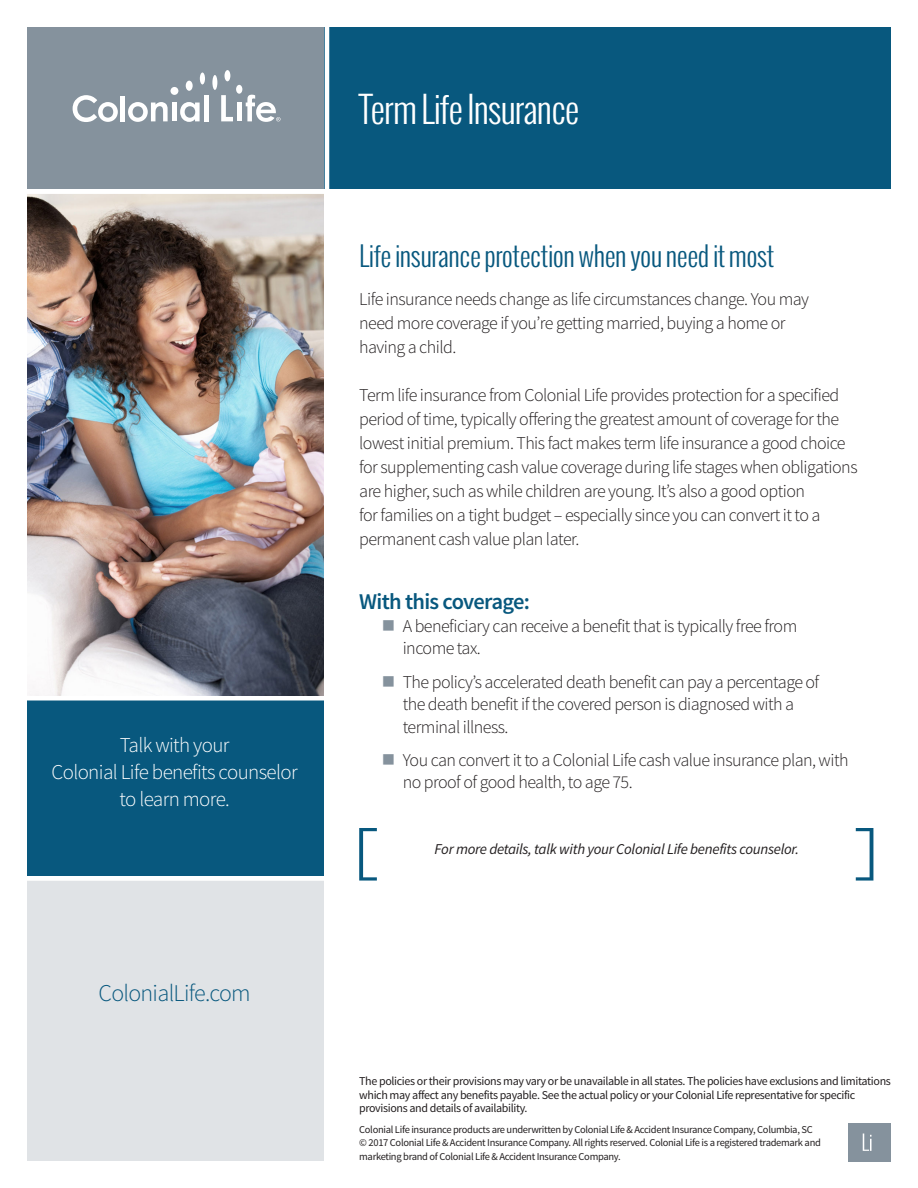
<style>
.page{position:relative;width:918px;height:1188px;background:#fff}
.page>*{position:absolute;margin:0;border:0;box-sizing:border-box;transform-origin:0 0}
.t1{font:300 36px "Oswald";letter-spacing:-.03em;color:#fff}
.t2{font:300 27px "Oswald";letter-spacing:-.02em;color:#08587e}
.t3{font:300 24px "Source Sans Pro";letter-spacing:-.03em;color:#08587e}
.t4{font:600 22.5px "Source Sans Pro";letter-spacing:-.03em;color:#08587e}
.t5{font:300 21px/27px "Source Sans Pro";letter-spacing:-.03em;color:#fff;text-align:center}
.t6{font:300 18px/24px "Source Sans Pro";letter-spacing:-.03em;color:#231f20}
.t7{font:italic 15px "Source Sans Pro";letter-spacing:-.02em;color:#231f20}
.t8{font:12px/13.5px "Source Sans Pro";letter-spacing:-.03em;color:#231f20}
.t9{font:10.5px/13.5px "Source Sans Pro";letter-spacing:-.03em;color:#231f20}
.s1{color:#85929d}
</style>
<div class="page">
<img style="left:27px;top:194px;width:297px;height:502px">
<div style="left:27px;top:878px;width:297px;height:283px;background:#e0e3e6"></div>
<div style="left:27px;top:700px;width:297px;height:179px;background:#08587e"></div>
<div style="left:324px;top:27px;width:567px;height:162px;background:#08587e"></div>
<div style="left:27px;top:27px;width:297px;height:162px;background:#85929d"></div>
<hr style="left:27px;top:876px;width:297px;height:4px;background:#fff">
<div style="left:848px;top:1123px;width:42px;height:38px;background:#85929d"></div>
<svg style="left:863px;top:1134px;width:9px;height:17px"></svg>
<hr style="left:325px;top:27px;width:4px;height:1149px;background:#fff">
<svg style="left:856px;top:828px;width:17px;height:53px"></svg>
<svg style="left:359px;top:828px;width:18px;height:53px"></svg>
<svg style="left:72px;top:95px;width:46px;height:27px"></svg>
<hr style="left:121px;top:96px;width:4px;height:25px;background:#fff">
<svg style="left:128px;top:102px;width:40px;height:20px"></svg>
<hr style="left:172px;top:103px;width:4px;height:18px;background:#fff">
<svg style="left:180px;top:102px;width:20px;height:20px"></svg>
<div style="left:204px;top:95px;width:5px;height:26px;background:#fff"></div>
<svg style="left:221px;top:95px;width:12px;height:26px"></svg>
<div style="left:236px;top:85px;width:6px;height:9px;background:#fff;border-radius:50%"></div>
<div style="left:212px;top:75px;width:5px;height:15px;background:#fff;border-radius:50%"></div>
<div style="left:171px;top:87px;width:7px;height:8px;background:#fff;border-radius:50%"></div>
<div style="left:186px;top:81px;width:7px;height:10px;background:#fff;border-radius:50%"></div>
<div style="left:225px;top:70px;width:5px;height:11px;background:#fff;border-radius:50%"></div>
<div style="left:200px;top:73px;width:5px;height:11px;background:#fff;border-radius:50%"></div>
<div style="left:237px;top:103px;width:5px;height:18px;background:#fff"></div>
<svg style="left:245px;top:94px;width:36px;height:28px"></svg>
<p class="t5" style="left:52px;top:732px;width:248px">Talk with your<br>Colonial Life benefits counselor to learn more.</p>
<h3 class="t3" style="left:99px;top:978px;width:154px">ColonialLife.com</h3>
<h1 class="t1" style="left:359px;top:85px;width:222px">Term Life Insurance</h1>
<h2 class="t2" style="left:359px;top:238px;width:417px">Life insurance protection when you need it most</h2>
<p class="t6" style="left:359px;top:287px;width:451px">Life insurance needs change as life circumstances change. You may need more coverage if you’re getting married, buying a home or having a child.</p>
<p class="t6" style="left:359px;top:383px;width:500px">Term life insurance from Colonial Life provides protection for a specified period of time, typically offering the greatest amount of coverage for the lowest initial premium. This fact makes term life insurance a good choice for supplementing cash value coverage during life stages when obligations are higher, such as while children are young. It’s also a good option<br>for families on a tight budget – especially since you can convert it to a permanent cash value plan later.</p>
<p class="t4" style="left:359px;top:588px;width:172px">With this coverage:</p>
<p class="t6" style="left:403px;top:615px;width:396px;line-height:22.5px;text-indent:-21px"><span class="s1">■</span> A beneficiary can receive a benefit that is typically free from income tax.</p>
<p class="t6" style="left:403px;top:671px;width:418px;line-height:22.5px;text-indent:-21px"><span class="s1">■</span> The policy’s accelerated death benefit can pay a percentage of the death benefit if the covered person is diagnosed with a terminal illness.</p>
<p class="t6" style="left:403px;top:749px;width:447px;line-height:22.5px;text-indent:-21px"><span class="s1">■</span> You can convert it to a Colonial Life cash value insurance plan, with no proof of good health, to age 75.</p>
<p class="t7" style="left:435px;top:840px;width:366px">For more details, talk with your Colonial Life benefits counselor.</p>
<p class="t8" style="left:359px;top:1075px;width:533px">The policies or their provisions may vary or be unavailable in all states. The policies have exclusions and limitations which may affect any benefits payable. See the actual policy or your Colonial Life representative for specific provisions and details of availability.</p>
<p class="t9" style="left:359px;top:1123px;width:463px">Colonial Life insurance products are underwritten by Colonial Life &amp; Accident Insurance Company, Columbia, SC © 2017 Colonial Life &amp; Accident Insurance Company. All rights reserved. Colonial Life is a registered trademark and marketing brand of Colonial Life &amp; Accident Insurance Company.</p>
</div>
